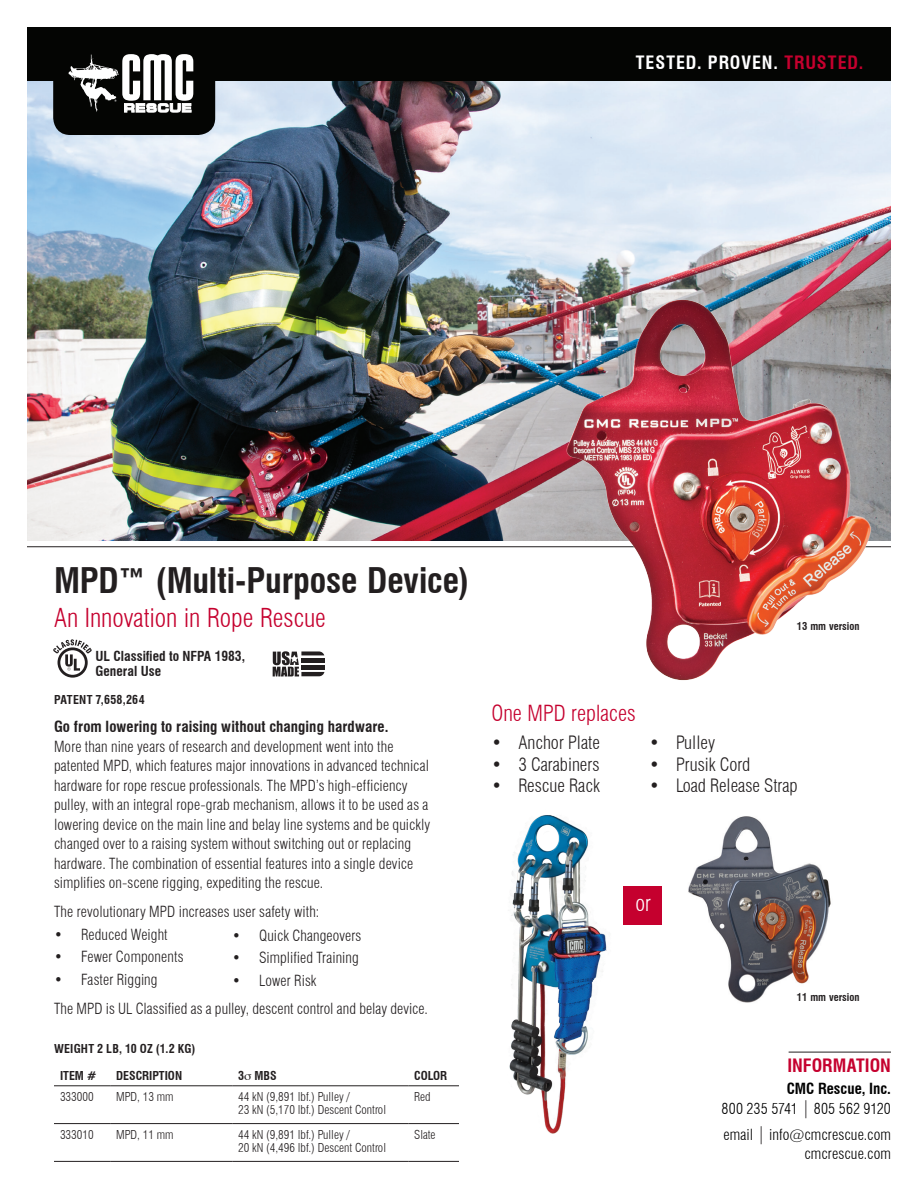
<style>
.page{position:relative;width:918px;height:1188px;background:#fff}
.page>*{position:absolute;margin:0;border:0;box-sizing:border-box;transform-origin:0 0}
.New_Headline{font:700 condensed 34.5px "Swiss 721 BT";letter-spacing:-.005em;color:#231f20}
.Sub-Title{font:300 condensed 25.5px "Swiss 721 BT";letter-spacing:-.005em;color:#c5002e}
.J-Subtitle_1{font:300 condensed 21.75px "Swiss 721 BT";color:#fff}
.J-Subtitle_1-2{font:300 condensed 21.6px "Swiss 721 BT";color:#c5002e}
.t1{font:300 condensed 18px "Swiss 721 BT";color:#231f20}
.Product_Callout{font:700 condensed 18px "Swiss 721 BT";letter-spacing:.055em;color:#fff}
.t2{font:700 condensed 18px "Swiss 721 BT";color:#c5002e}
.Sidebar_Callout_Body{font:300 condensed 15px/19.5px "Swiss 721 BT";letter-spacing:.005em;color:#231f20}
.t3{font:300 condensed 15px "Swiss 721 BT";letter-spacing:.005em;color:#000}
.t4{font:700 condensed 15px "Swiss 721 BT";letter-spacing:.005em;color:#000}
.Product_Certificatio{font:700 condensed 13.5px/15px "Swiss 721 BT";color:#231f20}
.t5{font:300 condensed 12px "Swiss 721 BT";color:#231f20}
.Body_Copy{font:700 condensed 12px "Swiss 721 BT";color:#231f20}
.Body_Copy-2{font:700 condensed 12px "Swiss 721 BT";letter-spacing:.02em;color:#231f20}
.Body_Copy-3{font:700 condensed 12px "Swiss 721 BT";letter-spacing:.025em;color:#231f20}
.t6{font:700 condensed 10.5px "Swiss 721 BT";color:#231f20}
.s1{color:#c5002e}
.s2{font-weight:700}
.s3{font-size:18px;color:#231f20}
</style>
<div class="page">
<hr style="left:54px;top:1085px;width:56px;height:1px;background:#231f20">
<hr style="left:110px;top:1085px;width:122px;height:1px;background:#231f20">
<hr style="left:232px;top:1085px;width:176px;height:1px;background:#231f20">
<hr style="left:408px;top:1085px;width:51px;height:1px;background:#231f20">
<hr style="left:54px;top:1123px;width:56px;height:1px;background:#231f20">
<hr style="left:110px;top:1123px;width:122px;height:1px;background:#231f20">
<hr style="left:232px;top:1123px;width:176px;height:1px;background:#231f20">
<hr style="left:408px;top:1123px;width:51px;height:1px;background:#231f20">
<hr style="left:54px;top:1161px;width:56px;height:1px;background:#231f20">
<hr style="left:110px;top:1161px;width:122px;height:1px;background:#231f20">
<hr style="left:232px;top:1161px;width:176px;height:1px;background:#231f20">
<hr style="left:408px;top:1161px;width:51px;height:1px;background:#231f20">
<img style="left:27px;top:51px;width:864px;height:489px">
<svg style="left:53px;top:639px;width:39px;height:39px"></svg>
<hr style="left:27px;top:546px;width:864px;height:1px;background:#231f20">
<div style="left:301px;top:658px;width:24px;height:5px;background:#231f20"></div>
<div style="left:301px;top:665px;width:24px;height:5px;background:#231f20"></div>
<svg style="left:273px;top:651px;width:51px;height:25px"></svg>
<hr style="left:789px;top:1052px;width:102px;height:1px;background:#231f20">
<div style="left:27px;top:27px;width:863px;height:54px;background:#040503"></div>
<div style="left:53px;top:27px;width:162px;height:108px;background:#040503;border-radius:17px"></div>
<svg style="left:68px;top:54px;width:126px;height:59px"></svg>
<img style="left:562px;top:297px;width:311px;height:384px">
<img style="left:509px;top:815px;width:98px;height:319px">
<img style="left:688px;top:816px;width:143px;height:187px">
<div style="left:624px;top:887px;width:38px;height:38px;background:#c5002e"></div>
<p class="Product_Callout" style="left:636px;top:51px;width:229px">TESTED. PROVEN. <span class="s1">TRUSTED.</span></p>
<p class="New_Headline" style="left:54px;top:560px;width:417px">MPD™ (Multi-Purpose Device)</p>
<p class="Sub-Title" style="left:54px;top:602px;width:273px">An Innovation in Rope Rescue</p>
<p class="Product_Certificatio" style="left:96px;top:649px;width:151px">UL Classified to NFPA 1983,<br>General Use</p>
<p class="Body_Copy-3" style="left:54px;top:693px;width:92px">PATENT 7,658,264</p>
<p class="Sidebar_Callout_Body" style="left:54px;top:717px;width:378px"><span class="s2">Go from lowering to raising without changing hardware.<br></span>More than nine years of research and development went into the patented MPD, which features major innovations in advanced technical hardware for rope rescue professionals. The MPD’s high-efficiency pulley, with an integral rope-grab mechanism, allows it to be used as a lowering device on the main line and belay line systems and be quickly changed over to a raising system without switching out or replacing hardware. The combination of essential features into a single device simplifies on-scene rigging, expediting the rescue.</p>
<p class="Sidebar_Callout_Body" style="left:54px;top:902px;width:267px">The revolutionary MPD increases user safety with:</p>
<p class="Sidebar_Callout_Body" style="left:54px;top:925px;width:115px">• Reduced Weight</p>
<p class="Sidebar_Callout_Body" style="left:54px;top:947px;width:131px">• Fewer Components</p>
<p class="Sidebar_Callout_Body" style="left:54px;top:970px;width:105px">• Faster Rigging</p>
<p class="Sidebar_Callout_Body" style="left:54px;top:999px;width:376px">The MPD is UL Classified as a pulley, descent control and belay device.</p>
<p class="Sidebar_Callout_Body" style="left:232px;top:925px;width:131px">• Quick Changeovers</p>
<p class="Sidebar_Callout_Body" style="left:232px;top:948px;width:128px">• Simplified Training</p>
<p class="Sidebar_Callout_Body" style="left:232px;top:970px;width:86px">• Lower Risk</p>
<p class="Body_Copy-2" style="left:54px;top:1042px;width:143px">WEIGHT 2 LB, 10 OZ (1.2 KG)</p>
<p class="Body_Copy" style="left:60px;top:1068px;width:38px">ITEM #</p>
<p class="Body_Copy" style="left:116px;top:1068px;width:68px">DESCRIPTION</p>
<p class="Body_Copy" style="left:238px;top:1068px;width:40px">3 MBS</p>
<p class="Body_Copy" style="left:414px;top:1068px;width:35px">COLOR</p>
<p class="t5" style="left:60px;top:1089px;width:35px">333000</p>
<p class="t5" style="left:116px;top:1089px;width:59px">MPD, 13 mm</p>
<p class="t5" style="left:238px;top:1089px;width:113px">44 kN (9,891 lbf.) Pulley /</p>
<p class="t5" style="left:238px;top:1103px;width:149px">23 kN (5,170 lbf.) Descent Control</p>
<p class="t5" style="left:414px;top:1089px;width:18px">Red</p>
<p class="t5" style="left:60px;top:1127px;width:35px">333010</p>
<p class="t5" style="left:116px;top:1127px;width:59px">MPD, 11 mm</p>
<p class="t5" style="left:238px;top:1127px;width:113px">44 kN (9,891 lbf.) Pulley /</p>
<p class="t5" style="left:238px;top:1141px;width:149px">20 kN (4,496 lbf.) Descent Control</p>
<p class="t5" style="left:414px;top:1127px;width:23px">Slate</p>
<p class="t6" style="left:797px;top:620px;width:64px">13 mm version</p>
<p class="J-Subtitle_1-2" style="left:491px;top:700px;width:146px">One MPD replaces</p>
<p class="t1" style="left:491px;top:732px;width:110px">• Anchor Plate</p>
<p class="t1" style="left:491px;top:753px;width:110px">• 3 Carabiners</p>
<p class="t1" style="left:491px;top:775px;width:110px">• Rescue Rack</p>
<p class="t1" style="left:649px;top:732px;width:68px">• Pulley</p>
<p class="t1" style="left:649px;top:753px;width:103px">• Prusik Cord</p>
<p class="t1" style="left:649px;top:775px;width:150px">• Load Release Strap</p>
<p class="J-Subtitle_1" style="left:635px;top:890px;width:17px">or</p>
<p class="t6" style="left:797px;top:991px;width:64px">11 mm version</p>
<p class="t2" style="left:787px;top:1055px;width:105px">INFORMATION</p>
<p class="t4" style="left:787px;top:1080px;width:106px">CMC Rescue, Inc.</p>
<p class="t3" style="left:721px;top:1099px;width:171px">800 235 5741 <span class="s3">|</span> 805 562 9120</p>
<p class="t3" style="left:724px;top:1125px;width:169px">email <span class="s3">|</span> info@cmcrescue.com</p>
<p class="t3" style="left:805px;top:1145px;width:88px">cmcrescue.com</p>
</div>
